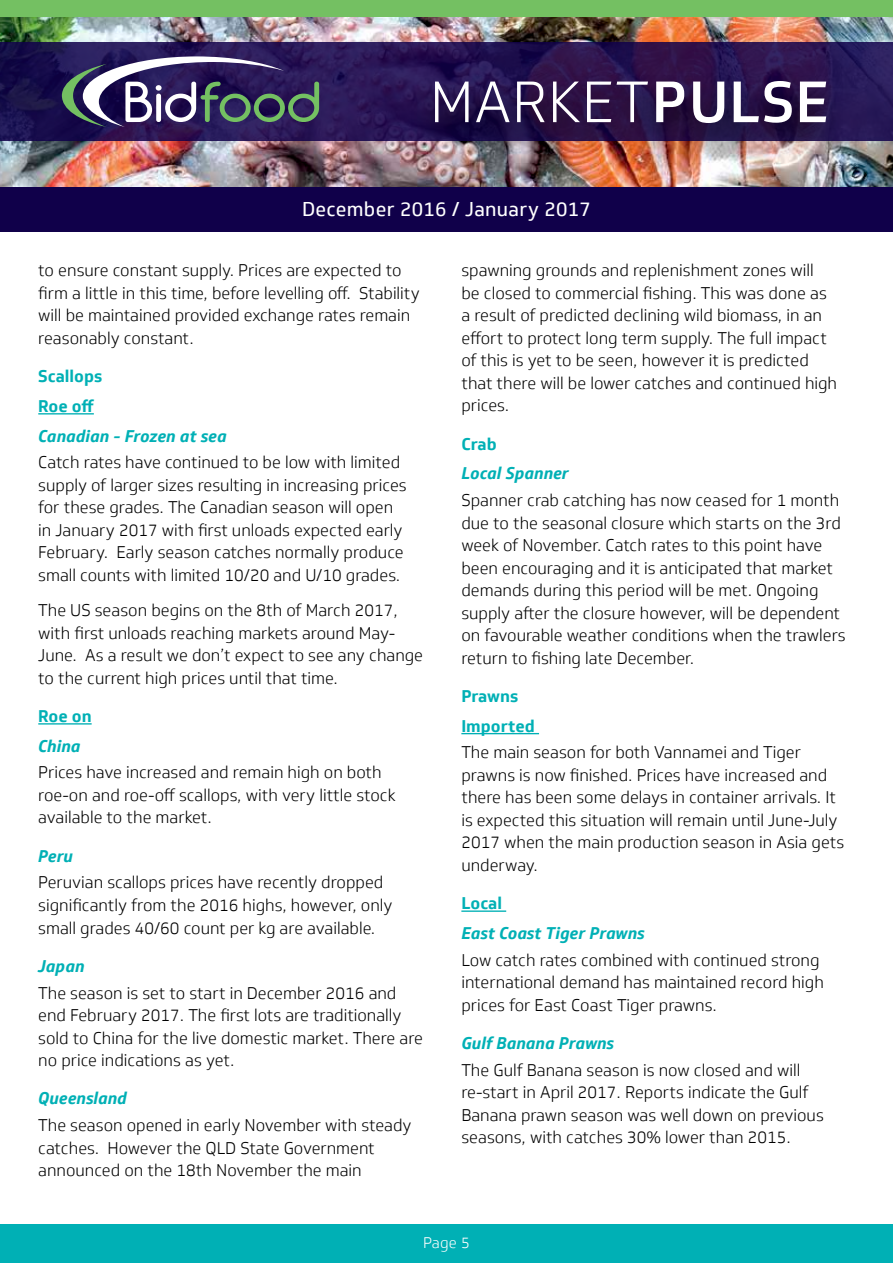
<style>
.page{position:relative;width:893px;height:1263px;background:#fff}
.page>*{position:absolute;margin:0;border:0;box-sizing:border-box;transform-origin:0 0}
.t1{font:300 57px "Soleto";letter-spacing:.015em;color:#fff}
.t2{font:19.5px "Soleto";letter-spacing:.015em;color:#fff}
.t3{font:300 16.5px/22.5px "Soleto";color:#000}
.t4{font:italic 700 16.5px "Soleto";color:#00b0b5}
.t5{font:700 16.5px/29.7px "Soleto";color:#00b0b5}
.t6{font:300 15px "Soleto";color:#fff}
.s1{font-weight:500}
</style>
<div class="page">
<div style="left:0;top:1225px;width:893px;height:38px;background:#00b0b5"></div>
<img style="left:0;top:17px;width:893px;height:171px">
<svg style="left:0;top:43px;width:893px;height:98px;background:#261552"></svg>
<div style="left:409px;top:72px;width:437px;height:89px;background:#000;opacity:.75"></div>
<div style="left:0;top:188px;width:893px;height:44px;background:#10004a"></div>
<svg style="left:62px;top:56px;width:257px;height:71px;background:#504d71"></svg>
<div style="left:0;top:0;width:893px;height:17px;background:#74c062"></div>
<hr style="left:38px;top:413px;width:56px;height:1px;background:#00b0b5">
<hr style="left:38px;top:723px;width:54px;height:1px;background:#00b0b5">
<hr style="left:461px;top:733px;width:78px;height:1px;background:#00b0b5">
<hr style="left:461px;top:910px;width:45px;height:2px;background:#00b0b5">
<h1 class="t1" style="left:430px;top:69px;width:400px">MARKET<span class="s1">PULSE</span></h1>
<p class="t2" style="left:302px;top:198px;width:290px">December 2016 / January 2017</p>
<p class="t3" style="left:38px;top:259px;width:383px">to ensure constant supply. Prices are expected to firm a little in this time, before levelling off. Stability will be maintained provided exchange rates remain reasonably constant.</p>
<p class="t5" style="left:38px;top:361px;width:66px">Scallops<br>Roe off</p>
<p class="t4" style="left:38px;top:425px;width:190px">Canadian - Frozen at sea</p>
<p class="t3" style="left:38px;top:451px;width:370px">Catch rates have continued to be low with limited supply of larger sizes resulting in increasing prices for these grades. The Canadian season will open in January 2017 with first unloads expected early February. Early season catches normally produce small counts with limited 10/20 and U/10 grades.</p>
<p class="t3" style="left:38px;top:599px;width:386px">The US season begins on the 8th of March 2017, with first unloads reaching markets around May-June. As a result we don’t expect to see any change to the current high prices until that time.</p>
<p class="t5" style="left:38px;top:701px;width:55px">Roe on</p>
<p class="t4" style="left:38px;top:735px;width:44px">China</p>
<p class="t3" style="left:38px;top:761px;width:359px">Prices have increased and remain high on both roe-on and roe-off scallops, with very little stock available to the market.</p>
<p class="t4" style="left:38px;top:845px;width:36px">Peru</p>
<p class="t3" style="left:38px;top:871px;width:356px">Peruvian scallops prices have recently dropped significantly from the 2016 highs, however, only small grades 40/60 count per kg are available.</p>
<p class="t4" style="left:38px;top:955px;width:48px">Japan</p>
<p class="t3" style="left:38px;top:981px;width:386px">The season is set to start in December 2016 and end February 2017. The first lots are traditionally sold to China for the live domestic market. There are no price indications as yet.</p>
<p class="t4" style="left:38px;top:1088px;width:90px">Queensland</p>
<p class="t3" style="left:38px;top:1114px;width:375px">The season opened in early November with steady catches. However the QLD State Government announced on the 18th November the main</p>
<p class="t3" style="left:461px;top:259px;width:377px">spawning grounds and replenishment zones will<br>be closed to commercial fishing. This was done as a result of predicted declining wild biomass, in an effort to protect long term supply. The full impact of this is yet to be seen, however it is predicted that there will be lower catches and continued high prices.</p>
<p class="t5" style="left:461px;top:429px;width:37px">Crab</p>
<p class="t4" style="left:461px;top:463px;width:109px">Local Spanner</p>
<p class="t3" style="left:461px;top:489px;width:386px">Spanner crab catching has now ceased for 1 month due to the seasonal closure which starts on the 3rd week of November. Catch rates to this point have been encouraging and it is anticipated that market demands during this period will be met. Ongoing supply after the closure however, will be dependent on favourable weather conditions when the trawlers return to fishing late December.</p>
<p class="t5" style="left:461px;top:681px;width:75px">Prawns<br>Imported</p>
<p class="t3" style="left:461px;top:741px;width:384px">The main season for both Vannamei and Tiger prawns is now finished. Prices have increased and there has been some delays in container arrivals. It is expected this situation will remain until June-July 2017 when the main production season in Asia gets underway.</p>
<p class="t5" style="left:461px;top:889px;width:42px">Local</p>
<p class="t4" style="left:461px;top:923px;width:185px">East Coast Tiger Prawns</p>
<p class="t3" style="left:461px;top:949px;width:364px">Low catch rates combined with continued strong international demand has maintained record high prices for East Coast Tiger prawns.</p>
<p class="t4" style="left:461px;top:1033px;width:154px">Gulf Banana Prawns</p>
<p class="t3" style="left:461px;top:1059px;width:364px">The Gulf Banana season is now closed and will re-start in April 2017. Reports indicate the Gulf Banana prawn season was well down on previous seasons, with catches 30% lower than 2015.</p>
<p class="t6" style="left:423px;top:1234px;width:48px">Page 5</p>
</div>
